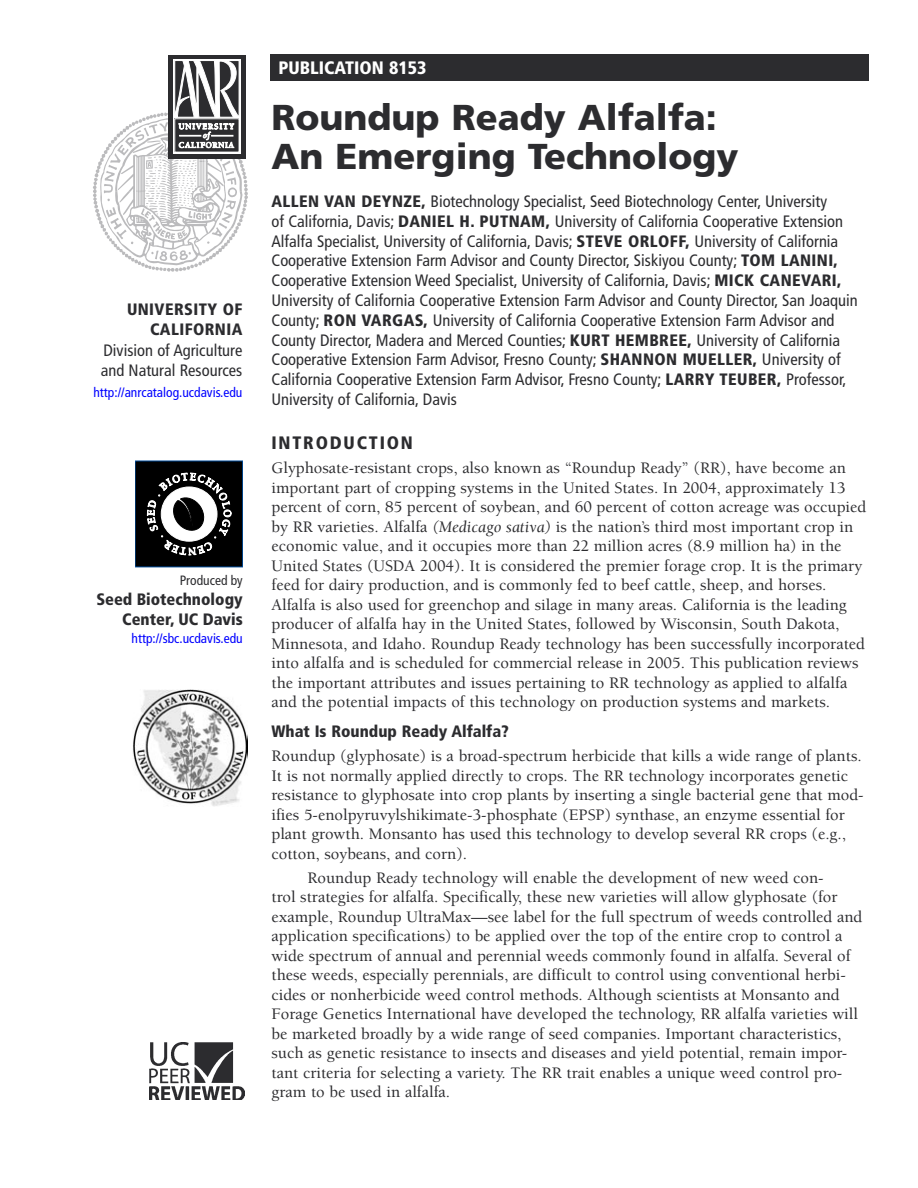
<style>
.page{position:relative;width:918px;height:1188px;background:#fff}
.page>*{position:absolute;margin:0;border:0;box-sizing:border-box;transform-origin:0 0}
.t1{font:900 36px/39px "Frutiger";color:#2c2c2f}
.t2{font:900 condensed 18px "Frutiger";color:#fff}
.t3{font:900 condensed 18px "Frutiger";letter-spacing:.1em;color:#2c2c2f}
.t4{font:500 16.5px/19.5px "Berkeley";color:#2c2c2f}
.t5{font:condensed 16.5px/19.8px "Frutiger";color:#2c2c2f}
.t6{font:900 condensed 16.5px/19.8px "Frutiger";color:#2c2c2f;text-align:right}
.t7{font:900 condensed 16.5px/19.8px "Frutiger";letter-spacing:.025em;color:#2c2c2f;text-align:right}
.t8{font:condensed 13.5px "Frutiger";color:#00f}
.t9{font:condensed 13.5px "Frutiger";color:#2c2c2f}
.s1{font-weight:900}
.s2{font-weight:400;font-style:italic}
</style>
<div class="page">
<div style="left:270px;top:54px;width:598px;height:27px;background:#2c2c2f"></div>
<svg style="left:168px;top:55px;width:78px;height:103px"></svg>
<svg style="left:93px;top:60px;width:155px;height:212px"></svg>
<img style="left:149px;top:1043px;width:96px;height:57px">
<div style="left:135px;top:461px;width:108px;height:106px;background:#000"></div>
<div style="left:135px;top:461px;width:108px;height:106px;border:1px solid #004b98"></div>
<svg style="left:147px;top:472px;width:84px;height:84px"></svg>
<img style="left:133px;top:689px;width:114px;height:117px">
<p class="t7" style="left:127px;top:300px;width:117px">UNIVERSITY OF<br>CALIFORNIA</p>
<p class="t5" style="left:101px;top:341px;width:143px">Division of Agriculture and Natural Resources</p>
<p class="t8" style="left:93px;top:384px;width:150px">http://anrcatalog.ucdavis.edu</p>
<p class="t9" style="left:180px;top:573px;width:64px">Produced by</p>
<p class="t6" style="left:96px;top:589px;width:148px">Seed Biotechnology<br>Center, UC Davis</p>
<p class="t8" style="left:132px;top:630px;width:113px">http://sbc.ucdavis.edu</p>
<p class="t2" style="left:279px;top:57px;width:149px">PUBLICATION 8153</p>
<h1 class="t1" style="left:272px;top:98px;width:468px">Roundup Ready Alfalfa:<br>An Emerging Technology</h1>
<p class="t5" style="left:271px;top:191px;width:588px"><span class="s1">ALLEN VAN DEYNZE,</span> Biotechnology Specialist, Seed Biotechnology Center, University<br>of California, Davis; <span class="s1">DANIEL H. PUTNAM,</span> University of California Cooperative Extension Alfalfa Specialist, University of California, Davis; <span class="s1">STEVE ORLOFF,</span> University of California Cooperative Extension Farm Advisor and County Director, Siskiyou County; <span class="s1">TOM LANINI, </span>Cooperative Extension Weed Specialist, University of California, Davis; <span class="s1">MICK CANEVARI, </span>University of California Cooperative Extension Farm Advisor and County Director, San Joaquin County; <span class="s1">RON VARGAS,</span> University of California Cooperative Extension Farm Advisor and County Director, Madera and Merced Counties; <span class="s1">KURT HEMBREE,</span> University of California Cooperative Extension Farm Advisor, Fresno County; <span class="s1">SHANNON MUELLER,</span> University of California Cooperative Extension Farm Advisor, Fresno County; <span class="s1">LARRY TEUBER,</span> Professor, University of California, Davis</p>
<p class="t3" style="left:272px;top:432px;width:143px">INTRODUCTION</p>
<p class="t4" style="left:272px;top:459px;width:596px">Glyphosate-resistant crops, also known as “Roundup Ready” (RR), have become an important part of cropping systems in the United States. In 2004, approximately 13 percent of corn, 85 percent of soybean, and 60 percent of cotton acreage was occupied by RR varieties. Alfalfa <span class="s2">(Medicago sativa)</span> is the nation’s third most important crop in economic value, and it occupies more than 22 million acres (8.9 million ha) in the United States (USDA 2004). It is considered the premier forage crop. It is the primary feed for dairy production, and is commonly fed to beef cattle, sheep, and horses.<br>Alfalfa is also used for greenchop and silage in many areas. California is the leading producer of alfalfa hay in the United States, followed by Wisconsin, South Dakota, Minnesota, and Idaho. Roundup Ready technology has been successfully incorporated into alfalfa and is scheduled for commercial release in 2005. This publication reviews the important attributes and issues pertaining to RR technology as applied to alfalfa and the potential impacts of this technology on production systems and markets.</p>
<p class="t6" style="left:272px;top:722px;width:239px">What Is Roundup Ready Alfalfa?</p>
<p class="t4" style="left:272px;top:747px;width:594px">Roundup (glyphosate) is a broad-spectrum herbicide that kills a wide range of plants.<br>It is not normally applied directly to crops. The RR technology incorporates genetic resistance to glyphosate into crop plants by inserting a single bacterial gene that mod&shy;ifies 5-enolpyruvylshikimate-3-phosphate (EPSP) synthase, an enzyme essential for plant growth. Monsanto has used this technology to develop several RR crops (e.g., cotton, soybeans, and corn).</p>
<p class="t4" style="left:272px;top:868px;width:593px;text-indent:36px">Roundup Ready technology will enable the development of new weed con-<br>trol strategies for alfalfa. Specifically, these new varieties will allow glyphosate (for example, Roundup UltraMax—see label for the full spectrum of weeds controlled and application specifications) to be applied over the top of the entire crop to control a wide spectrum of annual and perennial weeds commonly found in alfalfa. Several of these weeds, especially perennials, are difficult to control using conventional herbi&shy;cides or nonherbicide weed control methods. Although scientists at Monsanto and Forage Genetics International have developed the technology, RR alfalfa varieties will be marketed broadly by a wide range of seed companies. Important characteristics, such as genetic resistance to insects and diseases and yield potential, remain impor&shy;tant criteria for selecting a variety. The RR trait enables a unique weed control pro&shy;gram to be used in alfalfa.</p>
</div>
